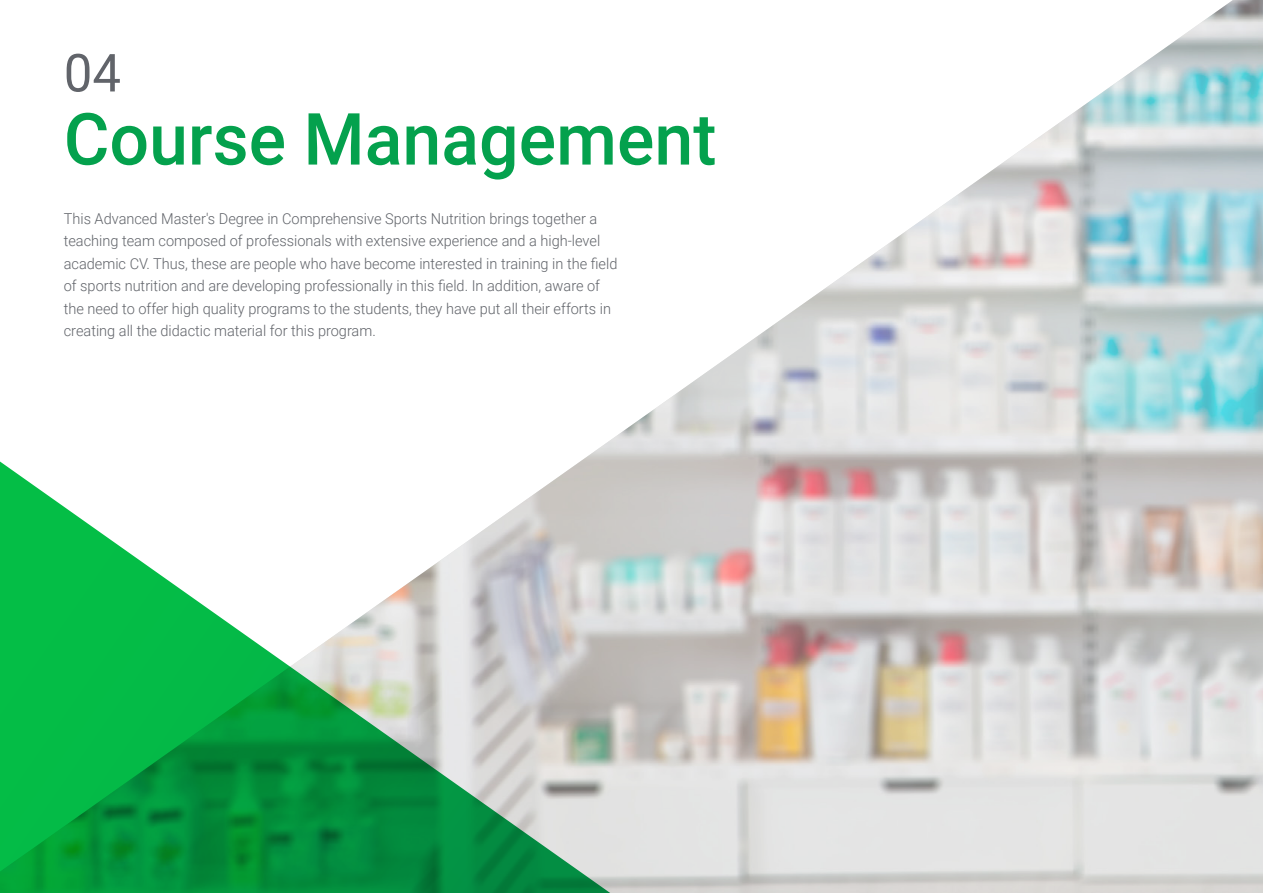
<style>
.page{position:relative;width:1263px;height:893px;background:#fff}
.page>*{position:absolute;margin:0;border:0;box-sizing:border-box;transform-origin:0 0}
.t1{font:500 72px "Roboto";color:#04a14d}
.t2{font:52.5px "Roboto";color:#61646a}
.t3{font:300 15px/22.5px "Roboto";color:#61646a}
</style>
<div class="page">
<img style="left:602px;top:0;width:661px;height:893px">
<svg style="left:0;top:446px;width:640px;height:447px"></svg>
<h2 class="t2" style="left:64px;top:36px;width:59px">04</h2>
<h1 class="t1" style="left:64px;top:89px;width:654px">Course Management</h1>
<p class="t3" style="left:64px;top:207px;width:555px">This Advanced Master's Degree in Comprehensive Sports Nutrition brings together a teaching team composed of professionals with extensive experience and a high-level academic CV. Thus, these are people who have become interested in training in the field of sports nutrition and are developing professionally in this field. In addition, aware of the need to offer high quality programs to the students, they have put all their efforts in creating all the didactic material for this program.</p>
</div>
